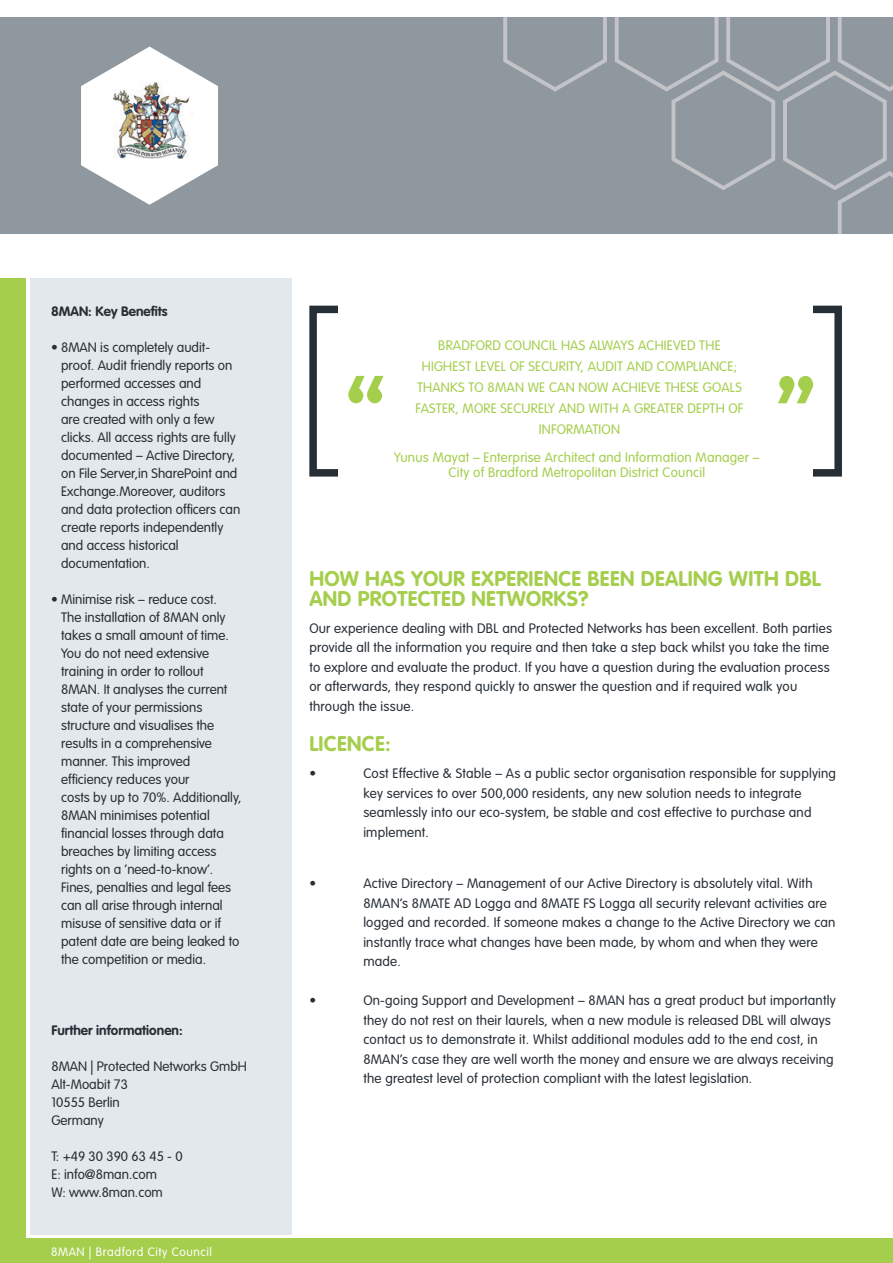
<style>
.page{position:relative;width:893px;height:1263px;background:#fff}
.page>*{position:absolute;margin:0;border:0;box-sizing:border-box;transform-origin:0 0}
.t1{font:700 21px/19.5px "VAG Rounded Std";letter-spacing:.015em;color:#a4ce4c}
.t2{font:300 13.5px/18px "VAG Rounded Std";letter-spacing:.015em;color:#272f36}
.t3{font:300 13.5px/21px "VAG Rounded Std";letter-spacing:.015em;color:#a4ce4c;text-align:center}
.t4{font:700 13.5px "VAG Rounded Std";color:#272f36}
.t5{font:300 12px "VAG Rounded Std";letter-spacing:.05em;color:#fff}
</style>
<div class="page">
<div style="left:0;top:1239px;width:892px;height:24px;background:#a4ce4c"></div>
<div style="left:0;top:279px;width:25px;height:974px;background:#a4ce4c"></div>
<div style="left:0;top:17px;width:893px;height:217px;background:#90989f"></div>
<svg style="left:81px;top:47px;width:137px;height:158px"></svg>
<svg style="left:503px;top:17px;width:104px;height:75px"></svg>
<svg style="left:615px;top:17px;width:278px;height:217px"></svg>
<img style="left:113px;top:82px;width:79px;height:77px">
<div style="left:30px;top:279px;width:261px;height:956px;background:#e3e8ec"></div>
<div style="left:309px;top:306px;width:533px;height:171px;border:8px solid #262f36"></div>
<div style="left:338px;top:293px;width:475px;height:201px;background:#fff"></div>
<svg style="left:348px;top:376px;width:36px;height:27px"></svg>
<svg style="left:778px;top:376px;width:35px;height:27px"></svg>
<p class="t4" style="left:51px;top:304px;width:118px">8MAN: Key Benefits</p>
<p class="t2" style="left:61px;top:339px;width:181px;text-indent:-10px">• 8MAN is completely audit&shy;proof. Audit friendly reports on performed accesses and changes in access rights<br>are created with only a few clicks. All access rights are fully documented – Active Directory, on File Server,in SharePoint and<br>Exchange.Moreover, auditors and data protection officers can create reports independently and access historical documentation.</p>
<p class="t2" style="left:61px;top:591px;width:182px;text-indent:-10px">• Minimise risk – reduce cost.<br>The installation of 8MAN only takes a small amount of time.<br>You do not need extensive training in order to rollout<br>8MAN. It analyses the current state of your permissions structure and visualises the results in a comprehensive manner. This improved efficiency reduces your<br>costs by up to 70%. Additionally,<br>8MAN minimises potential financial losses through data breaches by limiting access rights on a ‘need-to-know’.<br>Fines, penalties and legal fees can all arise through internal misuse of sensitive data or if patent date are being leaked to the competition or media.</p>
<p class="t4" style="left:51px;top:1022px;width:133px">Further informationen:</p>
<p class="t2" style="left:51px;top:1058px;width:197px">8MAN | Protected Networks GmbH<br>Alt-Moabit 73<br>10555 Berlin<br>Germany</p>
<p class="t2" style="left:51px;top:1148px;width:133px">T: +49 30 390 63 45 - 0<br>E: info@8man.com<br>W: www.8man.com</p>
<p class="t5" style="left:51px;top:1244px;width:162px">8MAN | Bradford City Council</p>
<p class="t3" style="left:415px;top:335px;width:329px">BRADFORD COUNCIL HAS ALWAYS ACHIEVED THE HIGHEST LEVEL OF SECURITY, AUDIT AND COMPLIANCE; THANKS TO 8MAN WE CAN NOW ACHIEVE THESE GOALS FASTER, MORE SECURELY AND WITH A GREATER DEPTH OF INFORMATION</p>
<p class="t3" style="left:394px;top:450px;width:367px;line-height:15px">Yunus Mayat – Enterprise Architect and Information Manager –<br>City of Bradford Metropolitan District Council</p>
<h1 class="t1" style="left:309px;top:570px;width:513px">HOW HAS YOUR EXPERIENCE BEEN DEALING WITH DBL<br>AND PROTECTED NETWORKS?</h1>
<p class="t2" style="left:309px;top:619px;width:524px;line-height:19.5px">Our experience dealing with DBL and Protected Networks has been excellent. Both parties provide all the information you require and then take a step back whilst you take the time to explore and evaluate the product. If you have a question during the evaluation process or afterwards, they respond quickly to answer the question and if required walk you through the issue.</p>
<h1 class="t1" style="left:309px;top:735px;width:83px">LICENCE:</h1>
<p class="t2" style="left:309px;top:765px;width:8px">•</p>
<p class="t2" style="left:363px;top:764px;width:474px;line-height:19.5px">Cost Effective &amp; Stable – As a public sector organisation responsible for supplying key services to over 500,000 residents, any new solution needs to integrate seamlessly into our eco-system, be stable and cost effective to purchase and implement.</p>
<p class="t2" style="left:309px;top:875px;width:8px">•</p>
<p class="t2" style="left:363px;top:874px;width:474px;line-height:19.5px">Active Directory – Management of our Active Directory is absolutely vital. With 8MAN’s 8MATE AD Logga and 8MATE FS Logga all security relevant activities are logged and recorded. If someone makes a change to the Active Directory we can instantly trace what changes have been made, by whom and when they were made.</p>
<p class="t2" style="left:309px;top:992px;width:8px">•</p>
<p class="t2" style="left:363px;top:991px;width:474px;line-height:19.5px">On-going Support and Development – 8MAN has a great product but importantly they do not rest on their laurels, when a new module is released DBL will always contact us to demonstrate it. Whilst additional modules add to the end cost, in 8MAN’s case they are well worth the money and ensure we are always receiving the greatest level of protection compliant with the latest legislation.</p>
</div>
